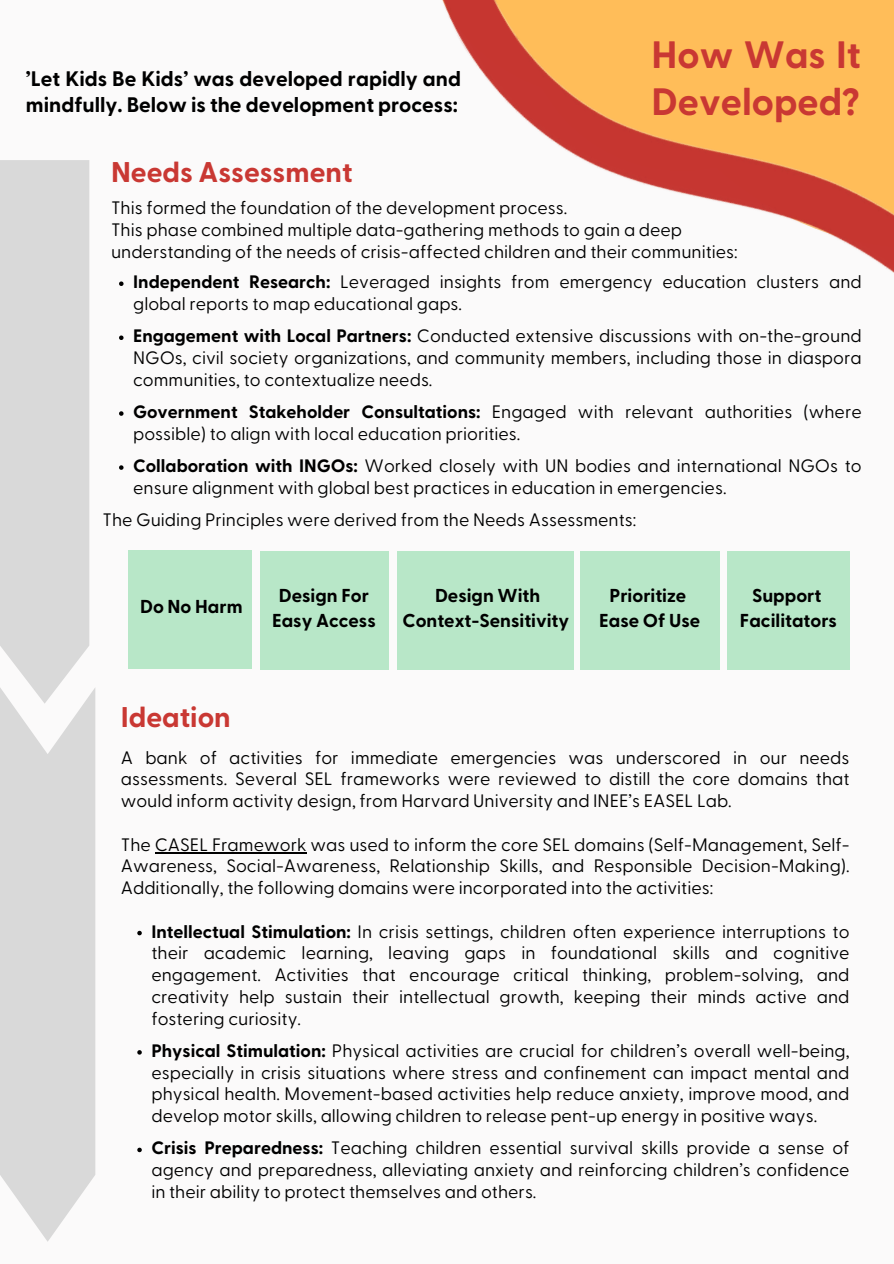
<style>
.page{position:relative;width:894px;height:1264px;background:#fff}
.page>*{position:absolute;margin:0;border:0;box-sizing:border-box;transform-origin:0 0}
.t1{font:700 38.1px/47.1px "Greycliff Arabic CF";color:#c93833}
.t2{font:700 28.5px "Greycliff Arabic CF";color:#c93833}
.t3{font:700 21px/25.8px "Greycliff Arabic CF";color:#000}
.t4{font:700 18.75px/25.8px "Greycliff Arabic CF";color:#000;text-align:center}
.t5{font:18px/21.8px "Greycliff Arabic CF";color:#000;text-align:justify}
.s1{font-weight:700}
</style>
<div class="page">
<div style="left:0;top:0;width:893px;height:1263px;background:#fbfafa"></div>
<img style="left:548px;top:0;width:345px;height:273px">
<div style="left:0;top:160px;width:89px;height:527px;background:#d9d9d9"></div>
<svg style="left:0;top:687px;width:95px;height:554px;background:#dcdcdc"></svg>
<div style="left:128px;top:550px;width:123px;height:118px;background:#b8e7c8"></div>
<svg style="left:119px;top:281px;width:4px;height:5px"></svg>
<svg style="left:119px;top:335px;width:4px;height:5px"></svg>
<svg style="left:119px;top:411px;width:4px;height:5px"></svg>
<svg style="left:119px;top:465px;width:4px;height:5px"></svg>
<hr style="left:155px;top:852px;width:151px;height:1px;background:#000">
<svg style="left:137px;top:930px;width:5px;height:5px"></svg>
<svg style="left:137px;top:1050px;width:5px;height:4px"></svg>
<svg style="left:137px;top:1147px;width:5px;height:5px"></svg>
<div style="left:397px;top:551px;width:176px;height:118px;background:#b8e7c8"></div>
<div style="left:259px;top:551px;width:129px;height:118px;background:#b8e7c8"></div>
<div style="left:579px;top:551px;width:140px;height:118px;background:#b8e7c8"></div>
<div style="left:727px;top:551px;width:122px;height:118px;background:#b8e7c8"></div>
<svg style="left:442px;top:0;width:271px;height:138px"></svg>
<h1 class="t3" style="left:26px;top:67px;width:436px">’Let Kids Be Kids’ was developed rapidly and mindfully. Below is the development process:</h1>
<p class="t1" style="left:651px;top:32px;width:211px">How Was It<br>Developed?</p>
<p class="t2" style="left:111px;top:159px;width:243px">Needs Assessment</p>
<h1 class="t5" style="left:111px;top:198px;width:457px">This formed the foundation of the development process.</h1>
<h3 class="t5" style="left:111px;top:219px;width:628px">This phase combined multiple data-gathering methods to gain a deep understanding of the needs of crisis-affected children and their communities:</h3>
<h2 class="t5" style="left:133px;top:272px;width:730px"><span class="s1">Independent Research:</span> Leveraged insights from emergency education clusters and global reports to map educational gaps.</h2>
<p class="t5" style="left:133px;top:326px;width:730px"><span class="s1">Engagement with Local Partners:</span> Conducted extensive discussions with on-the-ground NGOs, civil society organizations, and community members, including those in diaspora communities, to contextualize needs.</p>
<p class="t5" style="left:133px;top:401px;width:730px"><span class="s1">Government Stakeholder Consultations:</span> Engaged with relevant authorities (where possible) to align with local education priorities.</p>
<p class="t5" style="left:133px;top:455px;width:730px"><span class="s1">Collaboration with INGOs:</span> Worked closely with UN bodies and international NGOs to ensure alignment with global best practices in education in emergencies.</p>
<p class="t5" style="left:102px;top:509px;width:535px">The Guiding Principles were derived from the Needs Assessments:</p>
<p class="t4" style="left:140px;top:594px;width:104px">Do No Harm</p>
<h4 class="t2" style="left:121px;top:704px;width:111px">Ideation</h4>
<h4 class="t4" style="left:272px;top:583px;width:105px">Design For<br>Easy Access</h4>
<h2 class="t4" style="left:599px;top:583px;width:102px">Prioritize<br>Ease Of Use</h2>
<p class="t4" style="left:739px;top:583px;width:98px">Support<br>Facilitators</p>
<h4 class="t4" style="left:402px;top:583px;width:168px">Design With<br>Context-Sensitivity</h4>
<p class="t5" style="left:121px;top:747px;width:730px">A bank of activities for immediate emergencies was underscored in our needs assessments. Several SEL frameworks were reviewed to distill the core domains that would inform activity design, from Harvard University and INEE’s EASEL Lab.</p>
<p class="t5" style="left:121px;top:834px;width:730px">The CASEL Framework was used to inform the core SEL domains (Self-Management, Self-Awareness, Social-Awareness, Relationship Skills, and Responsible Decision-Making).<br>Additionally, the following domains were incorporated into the activities:</p>
<p class="t5" style="left:151px;top:921px;width:699px"><span class="s1">Intellectual Stimulation:</span> In crisis settings, children often experience interruptions to their academic learning, leaving gaps in foundational skills and cognitive engagement. Activities that encourage critical thinking, problem-solving, and creativity help sustain their intellectual growth, keeping their minds active and fostering curiosity.</p>
<h4 class="t5" style="left:151px;top:1040px;width:699px"><span class="s1">Physical Stimulation:</span> Physical activities are crucial for children’s overall well-being, especially in crisis situations where stress and confinement can impact mental and physical health. Movement-based activities help reduce anxiety, improve mood, and develop motor skills, allowing children to release pent-up energy in positive ways.</h4>
<h4 class="t5" style="left:151px;top:1138px;width:699px"><span class="s1">Crisis Preparedness:</span> Teaching children essential survival skills provide a sense of agency and preparedness, alleviating anxiety and reinforcing children’s confidence in their ability to protect themselves and others.</h4>
</div>
